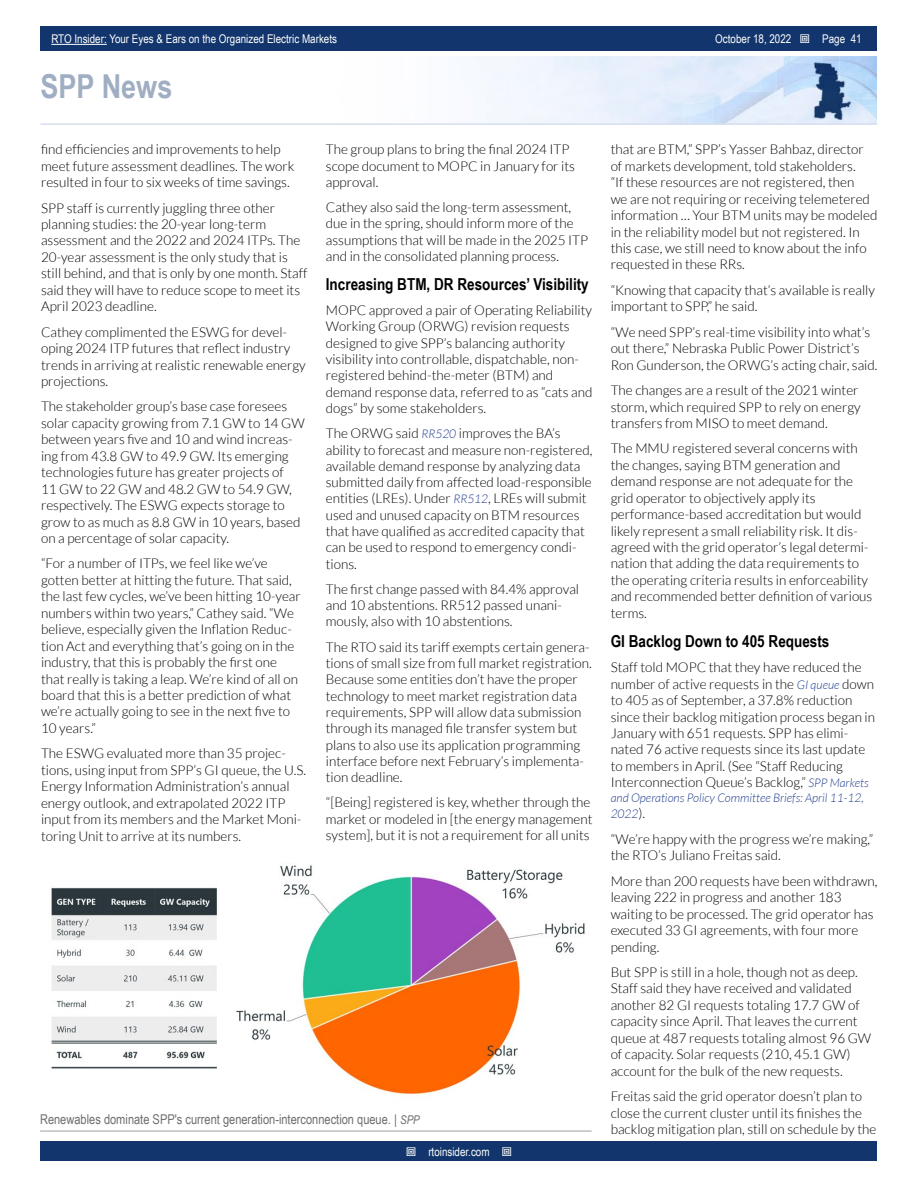
<style>
.page{position:relative;width:918px;height:1188px;background:#fff}
.page>*{position:absolute;margin:0;border:0;box-sizing:border-box;transform-origin:0 0}
.t1{font:700 33px "Arial Narrow";color:#a0aec4}
.t2{font:700 16.5px "Arial Narrow";color:#000}
.t3{font:300 13.5px/16.5px "Lato";color:#000}
.t4{font:13.5px "Arial Narrow";color:#6d6e71}
.t5{font:12px "Arial Narrow";color:#fff}
.t6{font:italic 300 12px/16.5px "Lato";color:#25408f}
.s1{font-style:italic;font-size:12px;color:#25408f}
.s2{font-style:italic;font-size:12px}
.s3{font-style:normal;font-size:13.5px;color:#000}
</style>
<div class="page">
<div style="left:41px;top:1142px;width:836px;height:19px;background:#11356c"></div>
<div style="left:41px;top:27px;width:836px;height:24px;background:#11356c"></div>
<hr style="left:51px;top:44px;width:56px;height:1px;background:#fff">
<img style="left:474px;top:56px;width:403px;height:67px">
<hr style="left:40px;top:123px;width:837px;height:2px;background:#d6deec">
<hr style="left:40px;top:1130px;width:552px;height:2px;background:#bfbfbf">
<img style="left:51px;top:865px;width:534px;height:230px">
<p class="t5" style="left:51px;top:30px;width:287px">RTO Insider: Your Eyes &amp; Ears on the Organized Electric Markets</p>
<p class="t5" style="left:715px;top:30px;width:78px">October 18, 2022</p>
<p class="t5" style="left:822px;top:30px;width:41px">Page 41</p>
<h1 class="t1" style="left:40px;top:61px;width:133px">SPP News</h1>
<p class="t3" style="left:41px;top:141px;width:255px">find efficiencies and improvements to help meet future assessment deadlines. The work resulted in four to six weeks of time savings.</p>
<p class="t3" style="left:41px;top:200px;width:268px">SPP staff is currently juggling three other planning studies: the 20-year long-term assessment and the 2022 and 2024 ITPs. The 20-year assessment is the only study that is still behind, and that is only by one month. Staff said they will have to reduce scope to meet its April 2023 deadline.</p>
<p class="t3" style="left:41px;top:324px;width:266px">Cathey complimented the ESWG for devel&shy;oping 2024 ITP futures that reflect industry trends in arriving at realistic renewable energy projections.</p>
<p class="t3" style="left:41px;top:398px;width:265px">The stakeholder group’s base case foresees solar capacity growing from 7.1 GW to 14 GW between years five and 10 and wind increas&shy;ing from 43.8 GW to 49.9 GW. Its emerging technologies future has greater projects of<br>11 GW to 22 GW and 48.2 GW to 54.9 GW, respectively. The ESWG expects storage to grow to as much as 8.8 GW in 10 years, based on a percentage of solar capacity.</p>
<p class="t3" style="left:41px;top:555px;width:261px">“For a number of ITPs, we feel like we’ve gotten better at hitting the future. That said, the last few cycles, we’ve been hitting 10-year numbers within two years,” Cathey said. “We believe, especially given the Inflation Reduc&shy;tion Act and everything that’s going on in the industry, that this is probably the first one that really is taking a leap. We’re kind of all on board that this is a better prediction of what we’re actually going to see in the next five to 10 years.”</p>
<p class="t3" style="left:41px;top:745px;width:267px">The ESWG evaluated more than 35 projec&shy;tions, using input from SPP’s GI queue, the U.S.<br>Energy Information Administration’s annual energy outlook, and extrapolated 2022 ITP input from its members and the Market Moni&shy;toring Unit to arrive at its numbers.</p>
<p class="t3" style="left:326px;top:141px;width:251px">The group plans to bring the final 2024 ITP scope document to MOPC in January for its approval.</p>
<p class="t3" style="left:326px;top:199px;width:264px">Cathey also said the long-term assessment, due in the spring, should inform more of the assumptions that will be made in the 2025 ITP and in the consolidated planning process.</p>
<p class="t2" style="left:326px;top:272px;width:264px">Increasing BTM, DR Resources’ Visibility</p>
<p class="t3" style="left:326px;top:302px;width:268px">MOPC approved a pair of Operating Reliability Working Group (ORWG) revision requests designed to give SPP’s balancing authority visibility into controllable, dispatchable, non&shy;registered behind-the-meter (BTM) and demand response data, referred to as “cats and dogs” by some stakeholders.</p>
<p class="t3" style="left:326px;top:425px;width:268px">The ORWG said <span class="s1">RR520</span> improves the BA’s ability to forecast and measure non-registered, available demand response by analyzing data submitted daily from affected load-responsible entities (LREs). Under <span class="s1">RR512</span>, LREs will submit used and unused capacity on BTM resources that have qualified as accredited capacity that can be used to respond to emergency condi&shy;tions.</p>
<p class="t3" style="left:326px;top:581px;width:255px">The first change passed with 84.4% approval and 10 abstentions. RR512 passed unani&shy;mously, also with 10 abstentions.</p>
<p class="t3" style="left:326px;top:639px;width:268px">The RTO said its tariff exempts certain genera&shy;tions of small size from full market registration.<br>Because some entities don’t have the proper technology to meet market registration data requirements, SPP will allow data submission through its managed file transfer system but plans to also use its application programming interface before next February’s implementa&shy;tion deadline.</p>
<p class="t3" style="left:326px;top:794px;width:268px">“[Being] registered is key, whether through the market or modeled in [the energy management system], but it is not a requirement for all units</p>
<p class="t4" style="left:40px;top:1109px;width:381px">Renewables dominate SPP's current generation-interconnection queue. | <span class="s2">SPP</span></p>
<p class="t5" style="left:428px;top:1143px;width:63px">rtoinsider.com</p>
<p class="t3" style="left:611px;top:141px;width:268px">that are BTM,” SPP’s Yasser Bahbaz, director of markets development, told stakeholders.<br>“If these resources are not registered, then<br>we are not requiring or receiving telemetered information … Your BTM units may be modeled in the reliability model but not registered. In this case, we still need to know about the info requested in these RRs.</p>
<p class="t3" style="left:611px;top:282px;width:266px">“Knowing that capacity that’s available is really important to SPP,” he said.</p>
<p class="t3" style="left:611px;top:324px;width:268px">“We need SPP’s real-time visibility into what’s out there,” Nebraska Public Power District’s<br>Ron Gunderson, the ORWG’s acting chair, said.</p>
<p class="t3" style="left:611px;top:382px;width:252px">The changes are a result of the 2021 winter storm, which required SPP to rely on energy transfers from MISO to meet demand.</p>
<p class="t3" style="left:611px;top:440px;width:263px">The MMU registered several concerns with the changes, saying BTM generation and demand response are not adequate for the grid operator to objectively apply its performance-based accreditation but would likely represent a small reliability risk. It dis&shy;agreed with the grid operator’s legal determi&shy;nation that adding the data requirements to the operating criteria results in enforceability and recommended better definition of various terms.</p>
<p class="t2" style="left:611px;top:629px;width:220px">GI Backlog Down to 405 Requests</p>
<p class="t3" style="left:611px;top:659px;width:266px">Staff told MOPC that they have reduced the number of active requests in the <span class="s1">GI queue</span> down to 405 as of September, a 37.8% reduction since their backlog mitigation process began in January with 651 requests. SPP has elimi&shy;nated 76 active requests since its last update to members in April. (See “Staff Reducing Interconnection Queue’s Backlog,” <span class="s1">SPP Markets</span></p>
<p class="t6" style="left:611px;top:790px;width:255px">and Operations Policy Committee Briefs: April 11-12,<br>2022<span class="s3">).</span></p>
<p class="t3" style="left:611px;top:831px;width:264px">“We’re happy with the progress we’re making,” the RTO’s Juliano Freitas said.</p>
<p class="t3" style="left:611px;top:873px;width:268px">More than 200 requests have been withdrawn, leaving 222 in progress and another 183 waiting to be processed. The grid operator has executed 33 GI agreements, with four more pending.</p>
<p class="t3" style="left:611px;top:964px;width:262px">But SPP is still in a hole, though not as deep.<br>Staff said they have received and validated another 82 GI requests totaling 17.7 GW of capacity since April. That leaves the current queue at 487 requests totaling almost 96 GW of capacity. Solar requests (210, 45.1 GW) account for the bulk of the new requests.</p>
<p class="t3" style="left:611px;top:1088px;width:267px">Freitas said the grid operator doesn’t plan to close the current cluster until its finishes the backlog mitigation plan, still on schedule by the</p>
</div>
